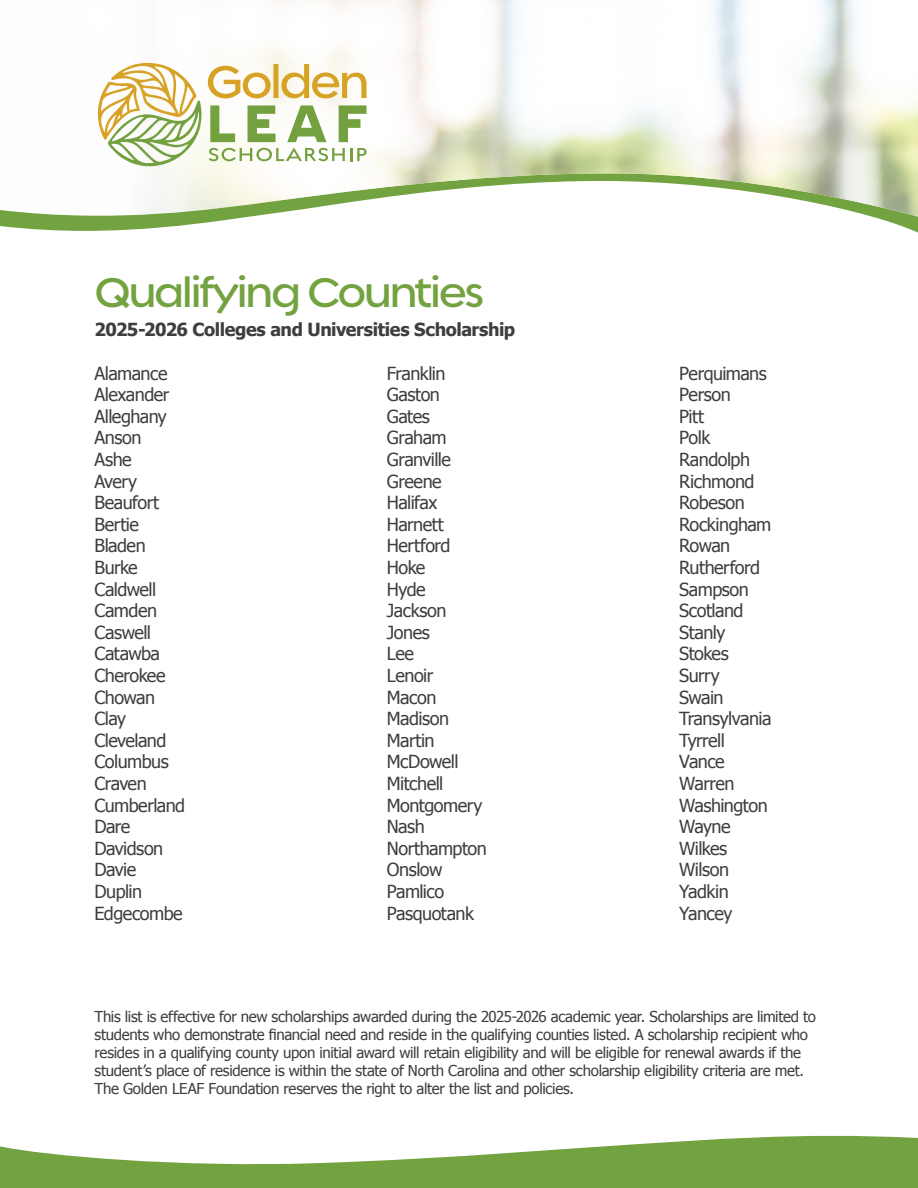
<style>
.page{position:relative;width:918px;height:1188px;background:#fff}
.page>*{position:absolute;margin:0;border:0;box-sizing:border-box;transform-origin:0 0}
.t1{font:600 45px "Regulator Nova";letter-spacing:-.06em;color:#73a240}
.t2{font:18px "Tahoma";letter-spacing:-.03em;color:#3e3e3f}
.t3{font:700 18px "Tahoma";letter-spacing:-.025em;color:#3e3e3f}
.t4{font:15px/18px "Tahoma";letter-spacing:-.02em;color:#3e3e3f}
</style>
<div class="page">
<svg style="left:0;top:224px;width:918px;height:9px"></svg>
<svg style="left:0;top:1135px;width:918px;height:53px;fill:#73a240"></svg>
<svg style="left:0;top:218px;width:918px;height:6px"></svg>
<img style="left:0;top:0;width:918px;height:218px">
<svg style="left:208px;top:66px;width:63px;height:32px"></svg>
<div style="left:273px;top:64px;width:6px;height:34px;background:#d7a327"></div>
<svg style="left:281px;top:64px;width:86px;height:34px"></svg>
<svg style="left:209px;top:105px;width:158px;height:56px"></svg>
<svg style="left:98px;top:63px;width:104px;height:103px"></svg>
<h1 class="t1" style="left:94px;top:267px;width:391px">Qualifying Counties</h1>
<p class="t3" style="left:94px;top:317px;width:422px">2025-2026 Colleges and Universities Scholarship</p>
<p class="t2" style="left:94px;top:361px;width:75px">Alamance</p>
<p class="t2" style="left:94px;top:383px;width:76px">Alexander</p>
<p class="t2" style="left:94px;top:404px;width:74px">Alleghany</p>
<p class="t2" style="left:94px;top:426px;width:49px">Anson</p>
<p class="t2" style="left:94px;top:447px;width:39px">Ashe</p>
<p class="t2" style="left:94px;top:469px;width:44px">Avery</p>
<p class="t2" style="left:94px;top:491px;width:66px">Beaufort</p>
<p class="t2" style="left:94px;top:512px;width:46px">Bertie</p>
<p class="t2" style="left:94px;top:534px;width:53px">Bladen</p>
<p class="t2" style="left:94px;top:555px;width:45px">Burke</p>
<p class="t2" style="left:94px;top:577px;width:63px">Caldwell</p>
<p class="t2" style="left:94px;top:599px;width:64px">Camden</p>
<p class="t2" style="left:94px;top:620px;width:58px">Caswell</p>
<p class="t2" style="left:94px;top:642px;width:67px">Catawba</p>
<p class="t2" style="left:94px;top:663px;width:73px">Cherokee</p>
<p class="t2" style="left:94px;top:685px;width:62px">Chowan</p>
<p class="t2" style="left:94px;top:707px;width:33px">Clay</p>
<p class="t2" style="left:94px;top:728px;width:73px">Cleveland</p>
<p class="t2" style="left:94px;top:750px;width:76px">Columbus</p>
<p class="t2" style="left:94px;top:771px;width:54px">Craven</p>
<p class="t2" style="left:94px;top:793px;width:92px">Cumberland</p>
<p class="t2" style="left:94px;top:815px;width:37px">Dare</p>
<p class="t2" style="left:94px;top:836px;width:70px">Davidson</p>
<p class="t2" style="left:94px;top:858px;width:43px">Davie</p>
<p class="t2" style="left:94px;top:879px;width:49px">Duplin</p>
<p class="t2" style="left:94px;top:901px;width:90px">Edgecombe</p>
<p class="t2" style="left:387px;top:361px;width:60px">Franklin</p>
<p class="t2" style="left:387px;top:383px;width:55px">Gaston</p>
<p class="t2" style="left:387px;top:404px;width:45px">Gates</p>
<p class="t2" style="left:387px;top:426px;width:61px">Graham</p>
<p class="t2" style="left:387px;top:447px;width:66px">Granville</p>
<p class="t2" style="left:387px;top:469px;width:56px">Greene</p>
<p class="t2" style="left:387px;top:491px;width:52px">Halifax</p>
<p class="t2" style="left:387px;top:512px;width:59px">Harnett</p>
<p class="t2" style="left:387px;top:534px;width:65px">Hertford</p>
<p class="t2" style="left:387px;top:555px;width:40px">Hoke</p>
<p class="t2" style="left:387px;top:577px;width:40px">Hyde</p>
<p class="t2" style="left:387px;top:599px;width:61px">Jackson</p>
<p class="t2" style="left:387px;top:620px;width:45px">Jones</p>
<p class="t2" style="left:387px;top:642px;width:29px">Lee</p>
<p class="t2" style="left:387px;top:663px;width:48px">Lenoir</p>
<p class="t2" style="left:387px;top:685px;width:51px">Macon</p>
<p class="t2" style="left:387px;top:707px;width:64px">Madison</p>
<p class="t2" style="left:387px;top:728px;width:49px">Martin</p>
<p class="t2" style="left:387px;top:750px;width:73px">McDowell</p>
<p class="t2" style="left:387px;top:771px;width:58px">Mitchell</p>
<p class="t2" style="left:387px;top:793px;width:97px">Montgomery</p>
<p class="t2" style="left:387px;top:815px;width:40px">Nash</p>
<p class="t2" style="left:387px;top:836px;width:102px">Northampton</p>
<p class="t2" style="left:387px;top:858px;width:57px">Onslow</p>
<p class="t2" style="left:387px;top:879px;width:59px">Pamlico</p>
<p class="t2" style="left:387px;top:901px;width:89px">Pasquotank</p>
<p class="t2" style="left:679px;top:361px;width:89px">Perquimans</p>
<p class="t2" style="left:679px;top:383px;width:53px">Person</p>
<p class="t2" style="left:679px;top:404px;width:26px">Pitt</p>
<p class="t2" style="left:679px;top:426px;width:33px">Polk</p>
<p class="t2" style="left:679px;top:447px;width:72px">Randolph</p>
<p class="t2" style="left:679px;top:469px;width:77px">Richmond</p>
<p class="t2" style="left:679px;top:491px;width:67px">Robeson</p>
<p class="t2" style="left:679px;top:512px;width:94px">Rockingham</p>
<p class="t2" style="left:679px;top:534px;width:53px">Rowan</p>
<p class="t2" style="left:679px;top:555px;width:82px">Rutherford</p>
<p class="t2" style="left:679px;top:577px;width:71px">Sampson</p>
<p class="t2" style="left:679px;top:599px;width:66px">Scotland</p>
<p class="t2" style="left:679px;top:620px;width:48px">Stanly</p>
<p class="t2" style="left:679px;top:642px;width:51px">Stokes</p>
<p class="t2" style="left:679px;top:663px;width:42px">Surry</p>
<p class="t2" style="left:679px;top:685px;width:46px">Swain</p>
<p class="t2" style="left:679px;top:707px;width:94px">Transylvania</p>
<p class="t2" style="left:679px;top:728px;width:47px">Tyrrell</p>
<p class="t2" style="left:679px;top:750px;width:47px">Vance</p>
<p class="t2" style="left:679px;top:771px;width:57px">Warren</p>
<p class="t2" style="left:679px;top:793px;width:90px">Washington</p>
<p class="t2" style="left:679px;top:815px;width:53px">Wayne</p>
<p class="t2" style="left:679px;top:836px;width:49px">Wilkes</p>
<p class="t2" style="left:679px;top:858px;width:51px">Wilson</p>
<p class="t2" style="left:679px;top:879px;width:51px">Yadkin</p>
<p class="t2" style="left:679px;top:901px;width:55px">Yancey</p>
<p class="t4" style="left:94px;top:1006px;width:723px">This list is effective for new scholarships awarded during the 2025-2026 academic year. Scholarships are limited to students who demonstrate financial need and reside in the qualifying counties listed. A scholarship recipient who resides in a qualifying county upon initial award will retain eligibility and will be eligible for renewal awards if the studentʼs place of residence is within the state of North Carolina and other scholarship eligibility criteria are met.<br>The Golden LEAF Foundation reserves the right to alter the list and policies.</p>
</div>
